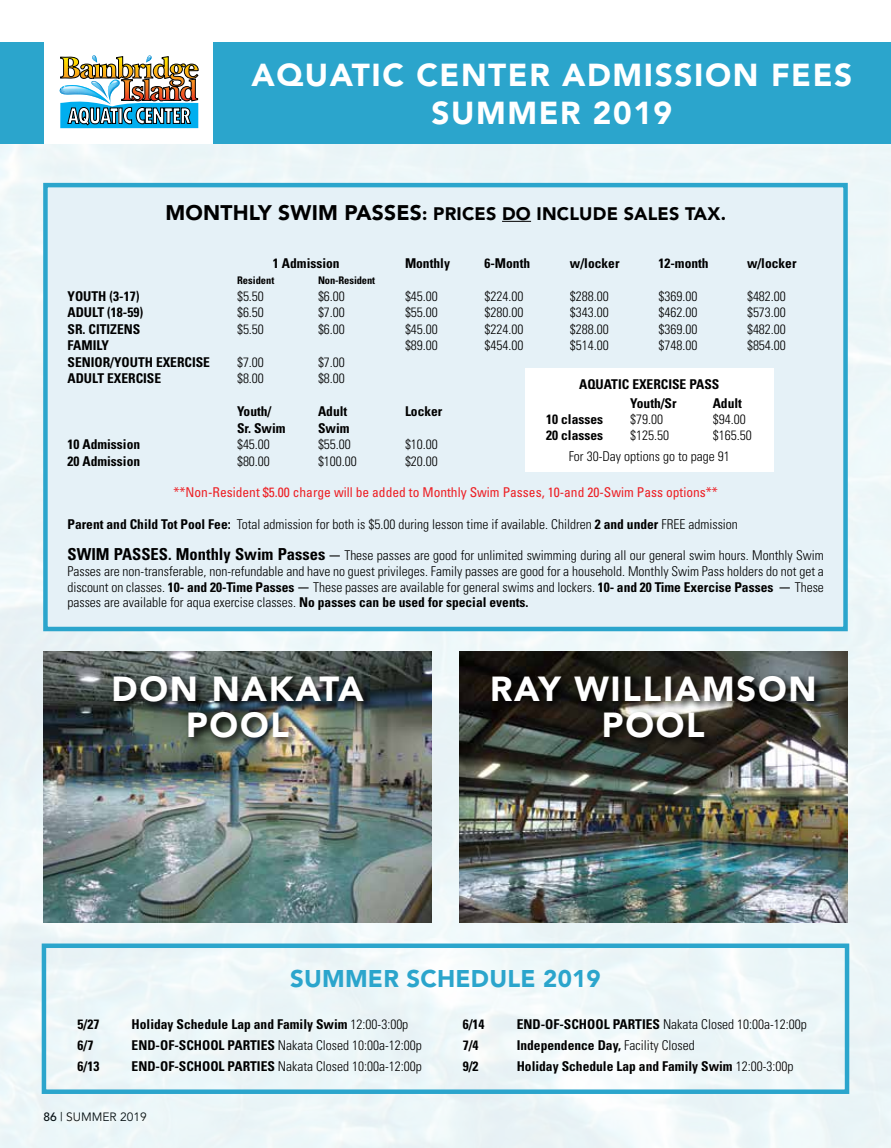
<style>
.page{position:relative;width:891px;height:1148px;background:#fff}
.page>*{position:absolute;margin:0;border:0;box-sizing:border-box;transform-origin:0 0}
.t1{font:900 34.5px/36px "Avenir";letter-spacing:.05em;color:#fff;text-align:center}
.t2{font:900 31.5px/37.8px "Avenir";letter-spacing:.05em;color:#fff;text-align:center}
.t3{font:900 24px "Avenir";letter-spacing:.01em;color:#2ba5cc}
.t4{font:900 18px "Avenir";letter-spacing:.01em;color:#000}
.t5{font:300 condensed 13.5px/15.8px "Univers";color:#000;text-align:justify}
.t6{font:700 condensed 13.5px "Univers";color:#000}
.t7{font:condensed 13.5px "Univers";color:#ed1f24}
.t8{font:12px "Avenir";color:#000}
.t9{font:700 condensed 10.5px "Univers";letter-spacing:-.01em;color:#000}
.s1{font-size:21px}
.s2{font-weight:700}
.s3{font-weight:700;font-size:16.5px}
.s4{font-family:"Gotham";font-weight:400;font-stretch:normal}
.s5{font-weight:300}
.s6{font-weight:500}
</style>
<div class="page">
<img style="left:0;top:144px;width:891px;height:1004px">
<div style="left:0;top:42px;width:891px;height:102px;background:#2ba5cc"></div>
<div style="left:42px;top:943px;width:807px;height:151px;border:4px solid #2ba5cc"></div>
<div style="left:43px;top:183px;width:805px;height:448px;background:#e5f1f7;border:4px solid #2ba5cc"></div>
<div style="left:44px;top:22px;width:168px;height:122px;background:#fff"></div>
<img style="left:59px;top:55px;width:140px;height:73px">
<svg style="left:502px;top:221px;width:29px;height:1px"></svg>
<img style="left:43px;top:651px;width:389px;height:271px">
<img style="left:459px;top:651px;width:389px;height:271px">
<img style="left:110px;top:672px;width:264px;height:76px">
<svg style="left:488px;top:672px;width:337px;height:76px;background:#32302b"></svg>
<div style="left:525px;top:368px;width:249px;height:103px;background:#fff"></div>
<h2 class="t2" style="left:252px;top:56px;width:602px">AQUATIC CENTER ADMISSION FEES<br>SUMMER 2019</h2>
<h3 class="t4" style="left:165px;top:202px;width:562px"><span class="s1">MONTHLY SWIM PASSES</span>: PRICES DO INCLUDE SALES TAX.</h3>
<p class="t6" style="left:273px;top:254px;width:68px">1 Admission</p>
<p class="t6" style="left:405px;top:254px;width:46px">Monthly</p>
<p class="t6" style="left:485px;top:254px;width:47px">6-Month</p>
<p class="t6" style="left:570px;top:254px;width:51px">w/locker</p>
<p class="t6" style="left:659px;top:254px;width:52px">12-month</p>
<p class="t6" style="left:747px;top:254px;width:51px">w/locker</p>
<p class="t9" style="left:237px;top:274px;width:39px">Resident</p>
<p class="t9" style="left:318px;top:274px;width:59px">Non-Resident</p>
<p class="t6" style="left:68px;top:287px;width:73px">YOUTH (3-17)</p>
<p class="t5" style="left:237px;top:288px;width:28px">$5.50</p>
<p class="t5" style="left:318px;top:288px;width:28px">$6.00</p>
<p class="t5" style="left:405px;top:288px;width:34px">$45.00</p>
<p class="t5" style="left:485px;top:288px;width:40px">$224.00</p>
<p class="t5" style="left:570px;top:288px;width:40px">$288.00</p>
<p class="t5" style="left:659px;top:288px;width:40px">$369.00</p>
<p class="t5" style="left:747px;top:288px;width:40px">$482.00</p>
<p class="t6" style="left:68px;top:304px;width:77px">ADULT (18-59)</p>
<p class="t5" style="left:237px;top:304px;width:28px">$6.50</p>
<p class="t5" style="left:318px;top:304px;width:28px">$7.00</p>
<p class="t5" style="left:405px;top:304px;width:34px">$55.00</p>
<p class="t5" style="left:485px;top:304px;width:40px">$280.00</p>
<p class="t5" style="left:570px;top:304px;width:40px">$343.00</p>
<p class="t5" style="left:659px;top:304px;width:40px">$462.00</p>
<p class="t5" style="left:747px;top:304px;width:40px">$573.00</p>
<p class="t6" style="left:68px;top:320px;width:74px">SR. CITIZENS</p>
<p class="t5" style="left:237px;top:321px;width:28px">$5.50</p>
<p class="t5" style="left:318px;top:321px;width:28px">$6.00</p>
<p class="t5" style="left:405px;top:321px;width:34px">$45.00</p>
<p class="t5" style="left:485px;top:321px;width:40px">$224.00</p>
<p class="t5" style="left:570px;top:321px;width:40px">$288.00</p>
<p class="t5" style="left:659px;top:321px;width:40px">$369.00</p>
<p class="t5" style="left:747px;top:321px;width:40px">$482.00</p>
<p class="t6" style="left:68px;top:337px;width:43px">FAMILY</p>
<p class="t5" style="left:405px;top:337px;width:34px">$89.00</p>
<p class="t5" style="left:485px;top:337px;width:40px">$454.00</p>
<p class="t5" style="left:570px;top:337px;width:40px">$514.00</p>
<p class="t5" style="left:659px;top:337px;width:40px">$748.00</p>
<p class="t5" style="left:747px;top:337px;width:40px">$854.00</p>
<p class="t6" style="left:68px;top:353px;width:144px">SENIOR/YOUTH EXERCISE</p>
<p class="t5" style="left:237px;top:354px;width:28px">$7.00</p>
<p class="t5" style="left:318px;top:354px;width:28px">$7.00</p>
<p class="t6" style="left:68px;top:370px;width:95px">ADULT EXERCISE</p>
<p class="t5" style="left:237px;top:370px;width:28px">$8.00</p>
<p class="t5" style="left:318px;top:370px;width:28px">$8.00</p>
<p class="t6" style="left:237px;top:403px;width:36px">Youth/</p>
<p class="t6" style="left:318px;top:403px;width:31px">Adult</p>
<p class="t6" style="left:405px;top:403px;width:39px">Locker</p>
<p class="t6" style="left:237px;top:419px;width:50px">Sr. Swim</p>
<p class="t6" style="left:318px;top:419px;width:33px">Swim</p>
<p class="t6" style="left:68px;top:436px;width:74px">10 Admission</p>
<p class="t5" style="left:237px;top:436px;width:34px">$45.00</p>
<p class="t5" style="left:318px;top:436px;width:34px">$55.00</p>
<p class="t5" style="left:405px;top:436px;width:34px">$10.00</p>
<p class="t6" style="left:68px;top:452px;width:74px">20 Admission</p>
<p class="t5" style="left:237px;top:453px;width:34px">$80.00</p>
<p class="t5" style="left:318px;top:453px;width:40px">$100.00</p>
<p class="t5" style="left:405px;top:453px;width:34px">$20.00</p>
<p class="t7" style="left:174px;top:484px;width:546px">**Non-Resident $5.00 charge will be added to Monthly Swim Passes, 10-and 20-Swim Pass options**</p>
<p class="t5" style="left:68px;top:516px;width:672px"><span class="s2">Parent and Child Tot Pool Fee:</span> Total admission for both is $5.00 during lesson time if available. Children <span class="s2">2 and under</span> FREE admission</p>
<p class="t5" style="left:68px;top:547px;width:758px"><span class="s3">SWIM PASSES. Monthly Swim Passes</span> <span class="s4">—</span> These passes are good for unlimited swimming during all our general swim hours. Monthly Swim Passes are non-transferable, non-refundable and have no guest privileges. Family passes are good for a household. Monthly Swim Pass holders do not get a discount on classes. <span class="s2">10- and 20-Time Passes</span> <span class="s4">—</span> These passes are available for general swims and lockers. <span class="s2">10- and 20 Time Exercise Passes</span> <span class="s4">—</span> These passes are available for aqua exercise classes. <span class="s2">No passes can be used for special events.</span></p>
<p class="t6" style="left:579px;top:376px;width:142px">AQUATIC EXERCISE PASS</p>
<p class="t6" style="left:630px;top:395px;width:48px">Youth/Sr</p>
<p class="t6" style="left:713px;top:395px;width:31px">Adult</p>
<p class="t6" style="left:546px;top:411px;width:58px">10 classes</p>
<p class="t5" style="left:630px;top:411px;width:34px">$79.00</p>
<p class="t5" style="left:713px;top:411px;width:34px">$94.00</p>
<p class="t6" style="left:546px;top:427px;width:58px">20 classes</p>
<p class="t5" style="left:630px;top:427px;width:40px">$125.50</p>
<p class="t5" style="left:713px;top:427px;width:40px">$165.50</p>
<p class="t5" style="left:569px;top:448px;width:163px">For 30-Day options go to page 91</p>
<h1 class="t1" style="left:112px;top:671px;width:253px">DON NAKATA<br>POOL</h1>
<h1 class="t1" style="left:490px;top:671px;width:328px">RAY WILLIAMSON<br>POOL</h1>
<h3 class="t3" style="left:290px;top:964px;width:312px">SUMMER SCHEDULE 2019</h3>
<p class="t6" style="left:78px;top:1015px;width:23px">5/27</p>
<p class="t6" style="left:132px;top:1015px;width:278px">Holiday Schedule Lap and Family Swim <span class="s5">12:00-3:00p</span></p>
<p class="t6" style="left:78px;top:1036px;width:17px">6/7</p>
<p class="t5" style="left:132px;top:1036px;width:292px"><span class="s2">END-OF-SCHOOL PARTIES</span> Nakata Closed 10:00a-12:00p</p>
<p class="t6" style="left:78px;top:1057px;width:23px">6/13</p>
<p class="t5" style="left:132px;top:1057px;width:292px"><span class="s2">END-OF-SCHOOL PARTIES</span> Nakata Closed 10:00a-12:00p</p>
<p class="t8" style="left:44px;top:1109px;width:105px"><span class="s6">86</span> | SUMMER 2019</p>
<p class="t6" style="left:463px;top:1015px;width:23px">6/14</p>
<p class="t5" style="left:517px;top:1015px;width:292px"><span class="s2">END-OF-SCHOOL PARTIES</span> Nakata Closed 10:00a-12:00p</p>
<p class="t6" style="left:463px;top:1036px;width:17px">7/4</p>
<p class="t6" style="left:517px;top:1036px;width:179px">Independence Day, <span class="s5">Facility Closed</span></p>
<p class="t6" style="left:463px;top:1057px;width:17px">9/2</p>
<p class="t6" style="left:517px;top:1057px;width:278px">Holiday Schedule Lap and Family Swim <span class="s5">12:00-3:00p</span></p>
</div>
